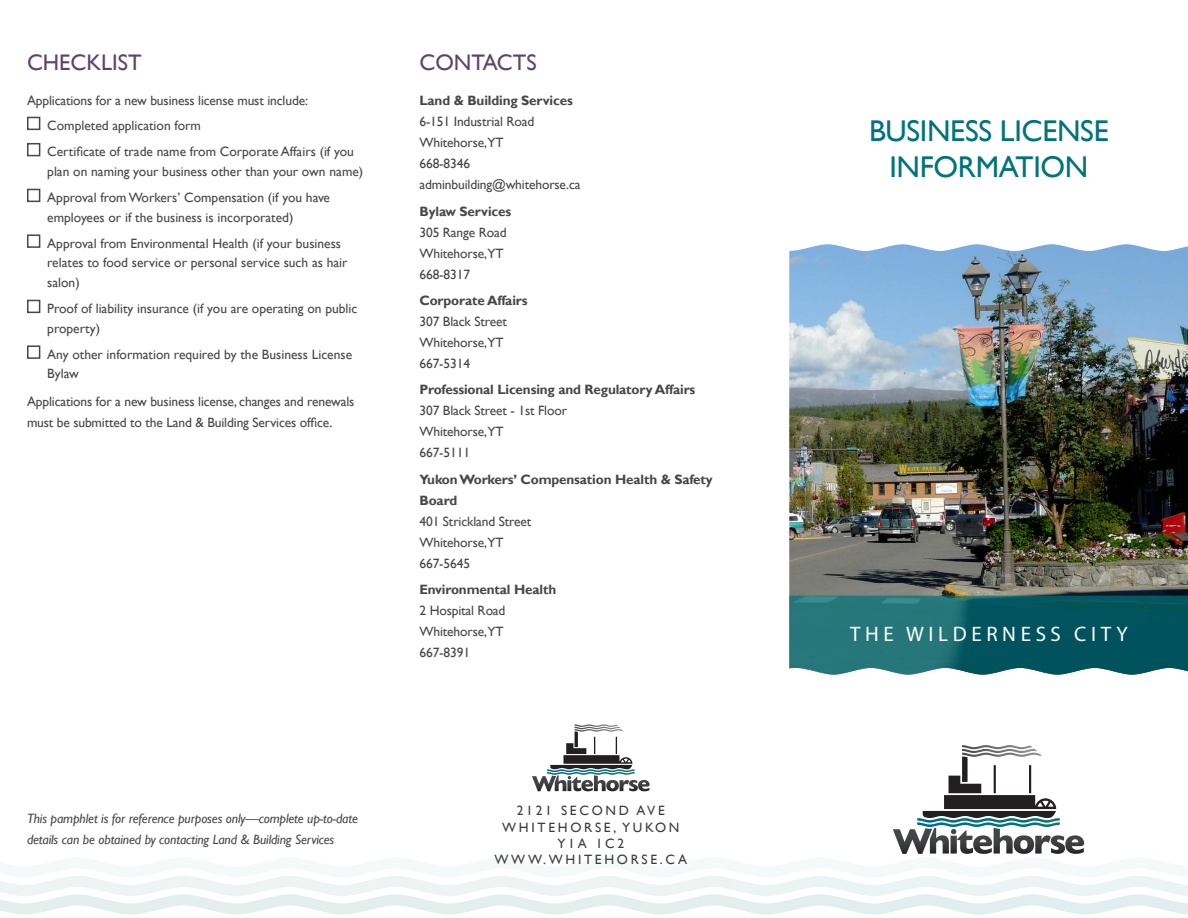
<style>
.page{position:relative;width:1188px;height:918px;background:#fff}
.page>*{position:absolute;margin:0;border:0;box-sizing:border-box;transform-origin:0 0}
.t1{font:30px/36px "Gill Sans";letter-spacing:-.01em;color:#00737b;text-align:center}
.Heading1{font:22.5px "Gill Sans";color:#5e436f}
.t2{font:21px "Myriad Pro";letter-spacing:.22em;color:#fff}
.Body1{font:13.5px/21px "Gill Sans";letter-spacing:-.01em;color:#464748}
.Checklist{font:13.5px/19.5px "Gill Sans";color:#464748}
.Body1-2{font:italic 13.5px/21px "Gill Sans";letter-spacing:-.01em;color:#464748}
.Body1-3{font:700 13.5px/21px "Gill Sans";letter-spacing:-.01em;color:#464748}
.t3{font:13.5px "Gill Sans";letter-spacing:.2em;color:#3e3e3f}
.s1{font-weight:700}
.s2{font-weight:400}
</style>
<div class="page">
<svg style="left:0;top:724px;width:1188px;height:191px"></svg>
<div style="left:27px;top:117px;width:13px;height:13px;border:2px solid #464748"></div>
<div style="left:27px;top:143px;width:13px;height:13px;border:2px solid #464748"></div>
<div style="left:27px;top:189px;width:13px;height:13px;border:2px solid #464748"></div>
<div style="left:27px;top:234px;width:13px;height:14px;border:2px solid #464748"></div>
<div style="left:27px;top:300px;width:13px;height:13px;border:2px solid #464748"></div>
<div style="left:27px;top:345px;width:13px;height:14px;border:2px solid #464748"></div>
<img style="left:789px;top:244px;width:399px;height:352px">
<svg style="left:789px;top:596px;width:399px;height:79px;background:#1d6a71"></svg>
<p class="Heading1" style="left:27px;top:49px;width:116px">CHECKLIST</p>
<p class="Body1" style="left:27px;top:90px;width:283px">Applications for a new business license must include:</p>
<p class="Checklist" style="left:47px;top:116px;width:155px">Completed application form</p>
<p class="Checklist" style="left:47px;top:142px;width:317px">Certificate of trade name from Corporate Affairs (if you plan on naming your business other than your own name)</p>
<p class="Checklist" style="left:47px;top:188px;width:284px">Approval fromWorkers’ Compensation (if you have employees or if the business is incorporated)</p>
<p class="Checklist" style="left:47px;top:234px;width:302px">Approval from Environmental Health (if your business relates to food service or personal service such as hair salon)</p>
<p class="Checklist" style="left:47px;top:299px;width:312px">Proof of liability insurance (if you are operating on public property)</p>
<p class="Checklist" style="left:47px;top:345px;width:306px">Any other information required by the Business License<br>Bylaw</p>
<p class="Body1" style="left:27px;top:391px;width:329px">Applications for a new business license, changes and renewals must be submitted to the Land &amp; Building Services office.</p>
<p class="Heading1" style="left:419px;top:49px;width:119px">CONTACTS</p>
<p class="Body1" style="left:419px;top:90px;width:163px"><span class="s1">Land &amp; Building Services<br></span>6-151 Industrial Road<br>Whitehorse,YT<br>668-8346 adminbuilding@whitehorse.ca</p>
<p class="Body1" style="left:419px;top:201px;width:93px"><span class="s1">Bylaw Services<br></span>305 Range Road<br>Whitehorse,YT<br>668-8317</p>
<p class="Body1" style="left:419px;top:290px;width:110px"><span class="s1">Corporate Affairs<br></span>307 Black Street<br>Whitehorse,YT<br>667-5314</p>
<p class="Body1" style="left:419px;top:380px;width:277px"><span class="s1">Professional Licensing and Regulatory Affairs<br></span>307 Black Street - 1st Floor<br>Whitehorse,YT<br>667-5111</p>
<p class="Body1-3" style="left:419px;top:469px;width:295px">Yukon Workers’ Compensation Health &amp; Safety<br>Board<br><span class="s2">401 Strickland Street<br>Whitehorse,YT<br>667-5645</span></p>
<p class="Body1" style="left:419px;top:579px;width:138px"><span class="s1">Environmental Health<br></span>2 Hospital Road<br>Whitehorse,YT<br>667-8391</p>
<p class="Body1-2" style="left:27px;top:808px;width:332px">This pamphlet is for reference purposes only—complete up-to-date details can be obtained by contacting Land &amp; Building Services</p>
<p class="t3" style="left:517px;top:803px;width:150px">2121 SECOND AVE</p>
<p class="t3" style="left:502px;top:819px;width:179px">WHITEHORSE, YUKON</p>
<p class="t3" style="left:557px;top:835px;width:68px">Y1A 1C2</p>
<p class="t3" style="left:495px;top:852px;width:194px">WWW.WHITEHORSE.CA</p>
<p class="t1" style="left:869px;top:114px;width:241px">BUSINESS LICENSE<br>INFORMATION</p>
<p class="t2" style="left:850px;top:621px;width:279px">THE WILDERNESS CITY</p>
</div>
